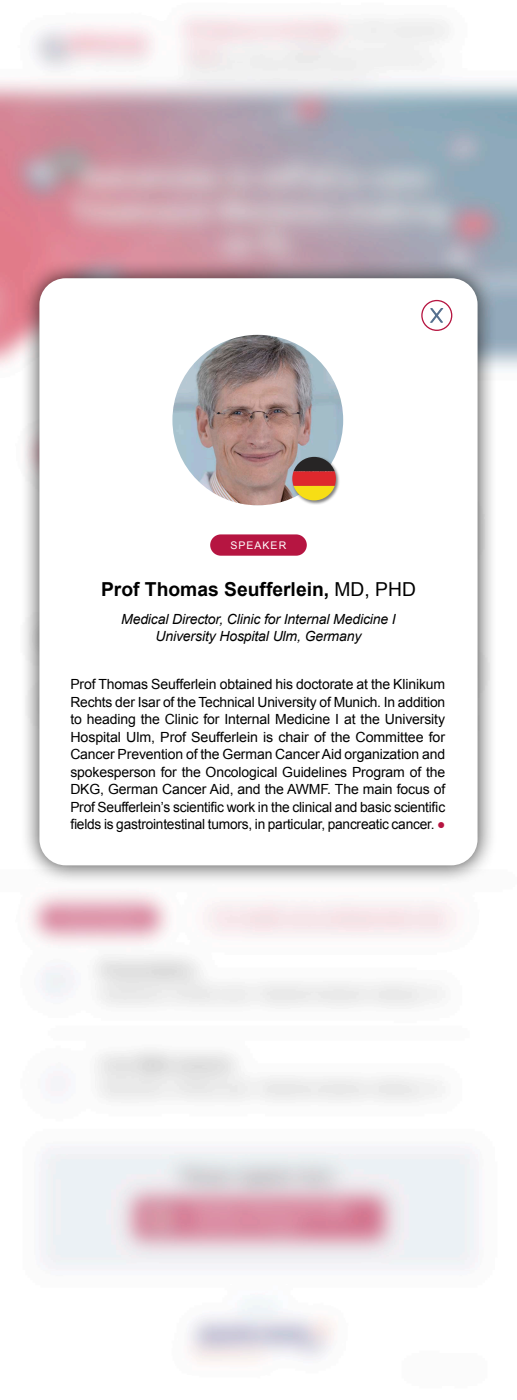
<style>
.page{position:relative;width:517px;height:1400px;background:#fff}
.page>*{position:absolute;margin:0;border:0;box-sizing:border-box;transform-origin:0 0}
.t1{font:700 19.25px "Arial";color:#000}
.t2{font:14px/17.5px "Arial";letter-spacing:-.015em;color:#000;text-align:justify}
.t3{font:italic 14px/17.5px "Arial";letter-spacing:-.01em;color:#000;text-align:center}
.t4{font:10.5px "Arial";letter-spacing:.1em;color:#fff}
.s1{font-weight:400}
.s2{color:#b61541}
</style>
<div class="page">
<div style="left:20px;top:259px;width:477px;height:626px;background:#000;opacity:.75"></div>
<div style="left:39px;top:278px;width:438px;height:587px;background:#fff;border-radius:26px"></div>
<div style="left:210px;top:534px;width:96px;height:22px;background:#b61541;border-radius:11px"></div>
<img style="left:172px;top:335px;width:171px;height:170px;border-radius:85px">
<div style="left:291px;top:456px;width:49px;height:49px;background:#000;opacity:.5"></div>
<svg style="left:292px;top:457px;width:43px;height:43px;background:#b07044"></svg>
<svg style="left:430px;top:308px;width:13px;height:15px"></svg>
<div style="left:421px;top:300px;width:31px;height:31px;border:1px solid #b61541;border-radius:50%"></div>
<p class="t4" style="left:230px;top:538px;width:57px">SPEAKER</p>
<h1 class="t1" style="left:101px;top:577px;width:316px">Prof Thomas Seufferlein, <span class="s1">MD, PHD</span></h1>
<p class="t3" style="left:121px;top:610px;width:276px">Medical Director, Clinic for Internal Medicine I<br>University Hospital Ulm, Germany</p>
<p class="t2" style="left:70px;top:676px;width:376px">Prof Thomas Seufferlein obtained his doctorate at the Klinikum Rechts der Isar of the Technical University of Munich. In addition to heading the Clinic for Internal Medicine I at the University Hospital Ulm, Prof Seufferlein is chair of the Committee for Cancer Prevention of the German Cancer Aid organization and spokesperson for the Oncological Guidelines Program of the DKG, German Cancer Aid, and the AWMF. The main focus of Prof Seufferlein’s scientific work in the clinical and basic scientific fields is gastrointestinal tumors, in particular, pancreatic cancer. <span class="s2">●</span></p>
</div>
